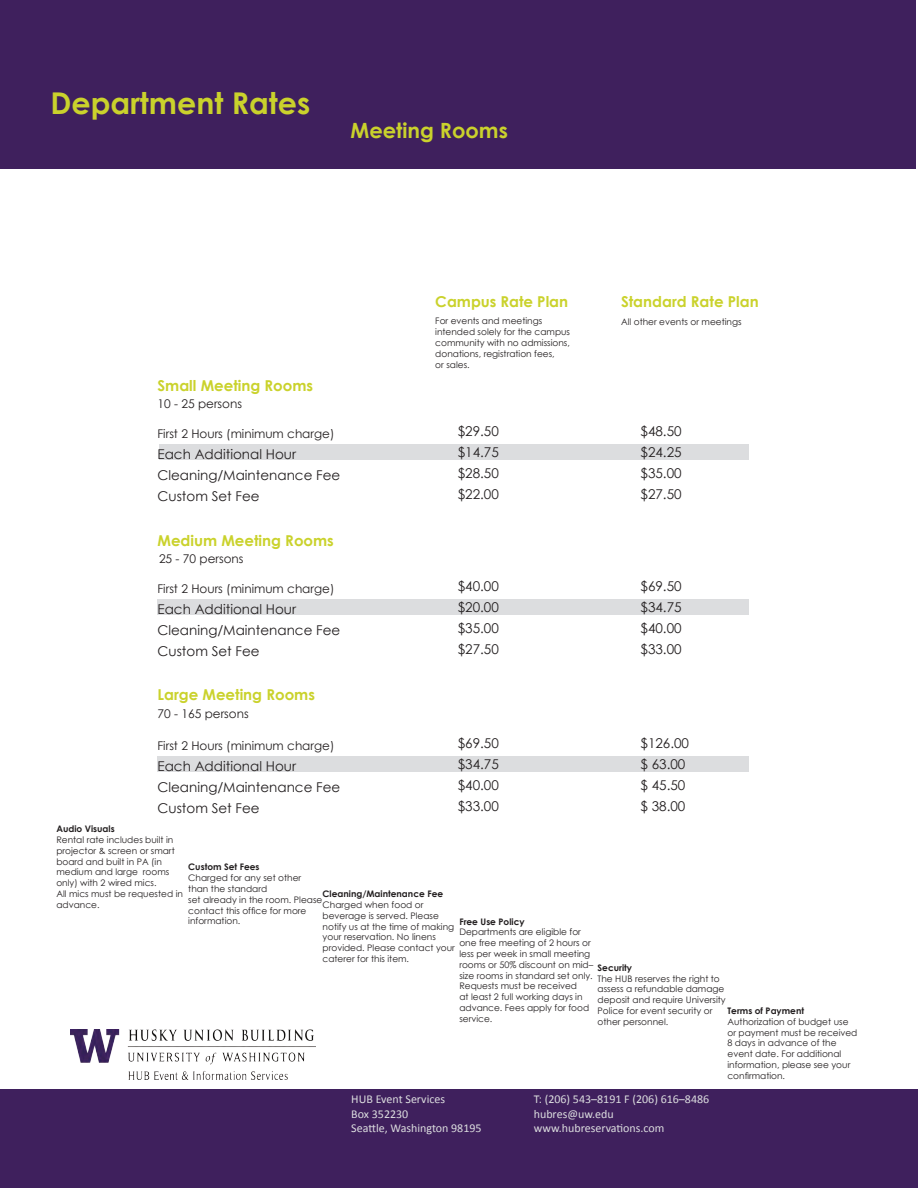
<style>
.page{position:relative;width:918px;height:1188px;background:#fff}
.page>*{position:absolute;margin:0;border:0;box-sizing:border-box;transform-origin:0 0}
.t1{font:700 30px "Century Gothic";color:#cad22c}
.t2{font:700 21px "Century Gothic";color:#cad22c}
.t3{font:700 15px "Century Gothic";color:#cad22c}
.t4{font:13.5px/21px "Century Gothic";color:#231f20;text-align:justify}
.t5{font:12px "Century Gothic";color:#231f20}
.t6{font:12px/14.4px "Calibri";color:#dcdddf}
.t7{font:9px/10.8px "Century Gothic";color:#231f20}
.t8{font:700 9px "Century Gothic";color:#231f20}
</style>
<div class="page">
<div style="left:0;top:0;width:916px;height:169px;background:#3f205d"></div>
<img style="left:71px;top:1030px;width:244px;height:50px">
<div style="left:0;top:1089px;width:918px;height:99px;background:#3f205d"></div>
<div style="left:159px;top:444px;width:590px;height:16px;background:#dcdddf"></div>
<div style="left:158px;top:599px;width:591px;height:16px;background:#dcdddf"></div>
<div style="left:158px;top:756px;width:591px;height:16px;background:#dcdddf"></div>
<h1 class="t1" style="left:51px;top:80px;width:261px">Department Rates</h1>
<h2 class="t2" style="left:350px;top:115px;width:159px">Meeting Rooms</h2>
<h3 class="t3" style="left:158px;top:374px;width:157px">Small Meeting Rooms</h3>
<h3 class="t5" style="left:158px;top:395px;width:86px">10 - 25 persons</h3>
<h3 class="t5" style="left:158px;top:425px;width:178px">First 2 Hours (minimum charge)</h3>
<h3 class="t4" style="left:158px;top:444px;width:184px;text-align:left">Each Additional Hour<br>Cleaning/Maintenance Fee<br>Custom Set Fee</h3>
<h3 class="t3" style="left:158px;top:529px;width:178px">Medium Meeting Rooms</h3>
<h3 class="t5" style="left:159px;top:550px;width:86px">25 - 70 persons</h3>
<h3 class="t5" style="left:158px;top:580px;width:178px">First 2 Hours (minimum charge)</h3>
<h3 class="t4" style="left:158px;top:599px;width:184px;text-align:left">Each Additional Hour<br>Cleaning/Maintenance Fee<br>Custom Set Fee</h3>
<h3 class="t3" style="left:158px;top:683px;width:159px">Large Meeting Rooms</h3>
<h3 class="t5" style="left:158px;top:705px;width:93px">70 - 165 persons</h3>
<h3 class="t5" style="left:158px;top:737px;width:178px">First 2 Hours (minimum charge)</h3>
<h3 class="t4" style="left:158px;top:755px;width:184px;text-align:left">Each Additional Hour<br>Cleaning/Maintenance Fee<br>Custom Set Fee</h3>
<h3 class="t3" style="left:435px;top:290px;width:134px">Campus Rate Plan</h3>
<h3 class="t3" style="left:621px;top:290px;width:139px">Standard Rate Plan</h3>
<p class="t7" style="left:435px;top:316px;width:136px">For events and meetings intended solely for the campus community with no admissions, donations, registration fees,<br>or sales.</p>
<p class="t7" style="left:621px;top:316px;width:122px">All other events or meetings</p>
<h3 class="t4" style="left:458px;top:421px;width:43px">$29.50 $14.75 $28.50 $22.00</h3>
<h3 class="t4" style="left:641px;top:421px;width:43px">$48.50 $24.25 $35.00 $27.50</h3>
<h3 class="t4" style="left:458px;top:576px;width:43px">$40.00 $20.00 $35.00 $27.50</h3>
<h3 class="t4" style="left:641px;top:576px;width:43px">$69.50 $34.75 $40.00 $33.00</h3>
<h3 class="t4" style="left:458px;top:732px;width:43px">$69.50 $34.75 $40.00 $33.00</h3>
<h3 class="t4" style="left:641px;top:732px;width:50px;text-align:left">$126.00 $ 63.00 $ 45.50 $ 38.00</h3>
<p class="t8" style="left:56px;top:822px;width:60px">Audio Visuals</p>
<p class="t7" style="left:56px;top:834px;width:128px">Rental rate includes built in projector &amp; screen or smart board and built in PA (in medium and large rooms only) with 2 wired mics.<br>All mics must be requested in advance.</p>
<p class="t8" style="left:188px;top:860px;width:73px">Custom Set Fees</p>
<p class="t7" style="left:188px;top:872px;width:136px">Charged for any set other than the standard<br>set already in the room. Please contact this office for more information.</p>
<p class="t8" style="left:323px;top:887px;width:122px">Cleaning/Maintenance Fee</p>
<p class="t7" style="left:323px;top:899px;width:134px">Charged when food or beverage is served. Please notify us at the time of making your reservation. No linens provided. Please contact your caterer for this item.</p>
<p class="t8" style="left:459px;top:914px;width:67px">Free Use Policy</p>
<p class="t7" style="left:459px;top:927px;width:135px">Departments are eligible for one free meeting of 2 hours or less per week in small meeting rooms or 50% discount on mid– size rooms in standard set only.<br>Requests must be received<br>at least 2 full working days in advance. Fees apply for food service.</p>
<p class="t8" style="left:598px;top:961px;width:36px">Security</p>
<p class="t7" style="left:598px;top:973px;width:130px">The HUB reserves the right to assess a refundable damage deposit and require University<br>Police for event security or other personnel.</p>
<p class="t8" style="left:728px;top:1004px;width:78px">Terms of Payment</p>
<p class="t7" style="left:728px;top:1016px;width:131px">Authorization of budget use or payment must be received<br>8 days in advance of the event date. For additional information, please see your confirmation.</p>
<h3 class="t6" style="left:351px;top:1091px;width:132px">HUB Event Services<br>Box 352230<br>Seattle, Washington 98195</h3>
<h3 class="t6" style="left:534px;top:1091px;width:177px">T: (206) 543–8191 F (206) 616–8486 hubres@uw.edu www.hubreservations.com</h3>
</div>
